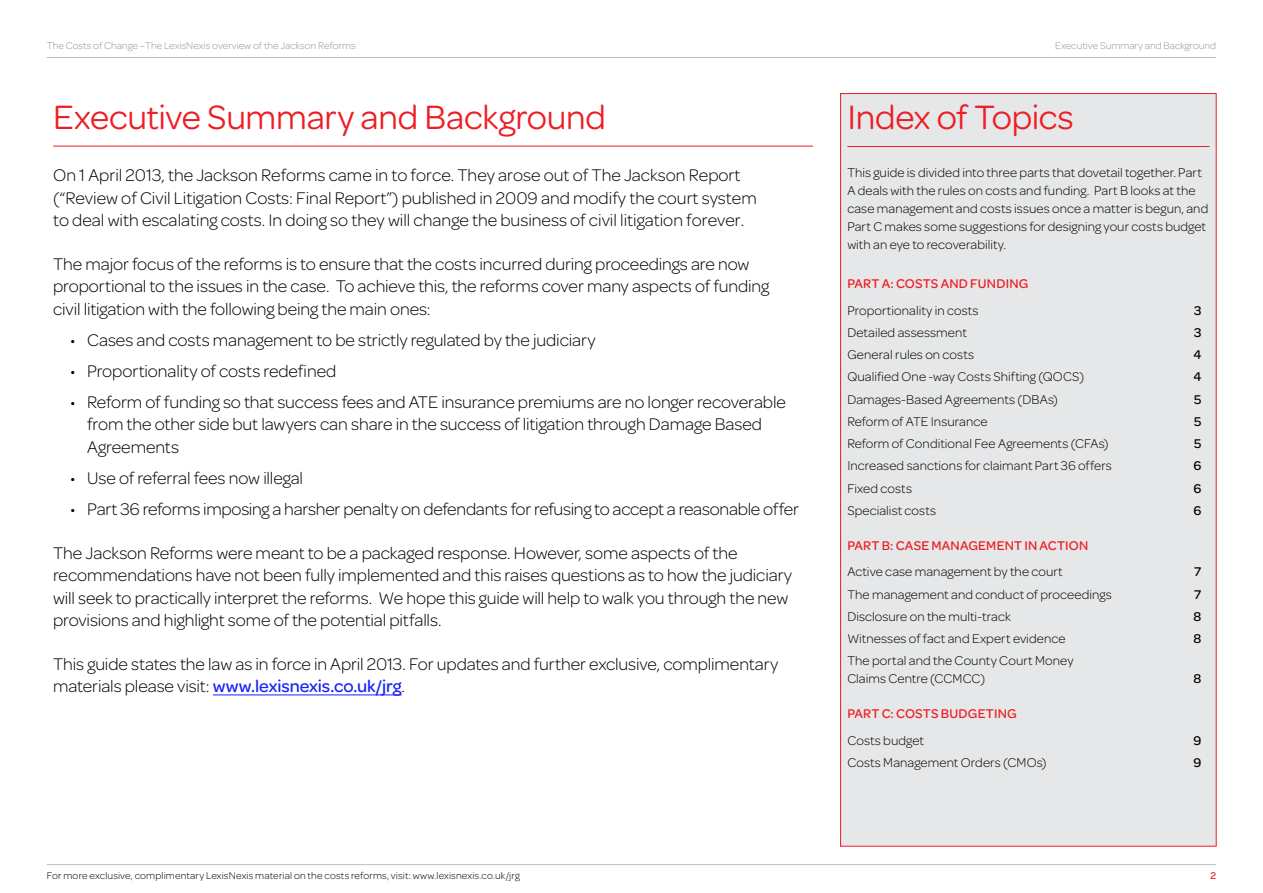
<style>
.page{position:relative;width:1263px;height:893px;background:#fff}
.page>*{position:absolute;margin:0;border:0;box-sizing:border-box;transform-origin:0 0}
.t1{font:36px "Omnes";letter-spacing:-.01em;color:#ed1d24}
.t2{font:300 18px/22.5px "Omnes";letter-spacing:-.005em;color:#000}
.t3{font:300 13.5px/18px "Omnes";letter-spacing:.005em;color:#000}
.t4{font:500 13.5px "Omnes";letter-spacing:.015em;color:#ed1d24}
.t5{font:500 13.5px "Omnes";color:#000}
.t6{font:300 10.5px "Omnes";letter-spacing:.015em;color:#000}
.t7{font:300 10.5px "Omnes";color:#939598}
.t8{font:500 10.5px "Omnes";color:#ed1d24}
.s1{font-weight:500;color:#1922fb}
</style>
<div class="page">
<hr style="left:47px;top:57px;width:1169px;height:1px;background:#bcbec0">
<hr style="left:47px;top:864px;width:1169px;height:1px;background:#bcbec0">
<hr style="left:53px;top:146px;width:760px;height:1px;background:#ed1d24">
<hr style="left:213px;top:695px;width:189px;height:1px;background:#1922fb">
<div style="left:840px;top:94px;width:376px;height:752px;background:#e6e7e8"></div>
<hr style="left:847px;top:146px;width:362px;height:1px;background:#ed1d24">
<p class="t7" style="left:47px;top:39px;width:311px">The Costs of Change –The LexisNexis overview of the Jackson Reforms</p>
<p class="t7" style="left:1055px;top:39px;width:163px">Executive Summary and Background</p>
<h1 class="t1" style="left:53px;top:92px;width:554px">Executive Summary and Background</h1>
<p class="t2" style="left:53px;top:164px;width:705px">On 1 April 2013, the Jackson Reforms came in to force. They arose out of The Jackson Report (“Review of Civil Litigation Costs: Final Report”) published in 2009 and modify the court system to deal with escalating costs. In doing so they will change the business of civil litigation forever.</p>
<p class="t2" style="left:53px;top:253px;width:718px">The major focus of the reforms is to ensure that the costs incurred during proceedings are now proportional to the issues in the case. To achieve this, the reforms cover many aspects of funding civil litigation with the following being the main ones:</p>
<p class="t2" style="left:70px;top:329px;width:527px">• Cases and costs management to be strictly regulated by the judiciary</p>
<p class="t2" style="left:70px;top:360px;width:268px">• Proportionality of costs redefined</p>
<p class="t2" style="left:87px;top:391px;width:700px;text-indent:-17px">• Reform of funding so that success fees and ATE insurance premiums are no longer recoverable from the other side but lawyers can share in the success of litigation through Damage Based<br>Agreements</p>
<p class="t2" style="left:70px;top:467px;width:234px">• Use of referral fees now illegal</p>
<p class="t2" style="left:70px;top:498px;width:730px">• Part 36 reforms imposing a harsher penalty on defendants for refusing to accept a reasonable offer</p>
<p class="t2" style="left:53px;top:541px;width:740px">The Jackson Reforms were meant to be a packaged response. However, some aspects of the recommendations have not been fully implemented and this raises questions as to how the judiciary will seek to practically interpret the reforms. We hope this guide will help to walk you through the new provisions and highlight some of the potential pitfalls.</p>
<p class="t2" style="left:53px;top:653px;width:727px">This guide states the law as in force in April 2013. For updates and further exclusive, complimentary materials please visit: <span class="s1">www.lexisnexis.co.uk/jrg</span>.</p>
<p class="t6" style="left:47px;top:870px;width:474px">For more exclusive, complimentary LexisNexis material on the costs reforms, visit: www.lexisnexis.co.uk/jrg</p>
<h1 class="t1" style="left:847px;top:93px;width:228px">Index of Topics</h1>
<p class="t3" style="left:847px;top:163px;width:363px">This guide is divided into three parts that dovetail together. Part A deals with the rules on costs and funding. Part B looks at the case management and costs issues once a matter is begun, and Part C makes some suggestions for designing your costs budget with an eye to recoverability.</p>
<p class="t4" style="left:847px;top:276px;width:183px">PART A: COSTS AND FUNDING</p>
<p class="t3" style="left:847px;top:301px;width:133px">Proportionality in costs</p>
<p class="t5" style="left:1194px;top:303px;width:9px">3</p>
<p class="t3" style="left:847px;top:323px;width:121px">Detailed assessment</p>
<p class="t5" style="left:1194px;top:325px;width:9px">3</p>
<p class="t3" style="left:847px;top:346px;width:128px">General rules on costs</p>
<p class="t5" style="left:1193px;top:347px;width:10px">4</p>
<p class="t3" style="left:847px;top:368px;width:238px">Qualified One -way Costs Shifting (QOCS)</p>
<p class="t5" style="left:1193px;top:369px;width:10px">4</p>
<p class="t3" style="left:847px;top:390px;width:212px">Damages-Based Agreements (DBAs)</p>
<p class="t5" style="left:1194px;top:392px;width:9px">5</p>
<p class="t3" style="left:847px;top:412px;width:142px">Reform of ATE Insurance</p>
<p class="t5" style="left:1194px;top:414px;width:9px">5</p>
<p class="t3" style="left:847px;top:435px;width:263px">Reform of Conditional Fee Agreements (CFAs)</p>
<p class="t5" style="left:1194px;top:436px;width:9px">5</p>
<p class="t3" style="left:847px;top:457px;width:266px">Increased sanctions for claimant Part 36 offers</p>
<p class="t5" style="left:1193px;top:458px;width:9px">6</p>
<p class="t3" style="left:847px;top:479px;width:66px">Fixed costs</p>
<p class="t5" style="left:1193px;top:481px;width:9px">6</p>
<p class="t3" style="left:847px;top:501px;width:90px">Specialist costs</p>
<p class="t5" style="left:1193px;top:503px;width:9px">6</p>
<p class="t4" style="left:847px;top:538px;width:242px">PART B: CASE MANAGEMENT IN ACTION</p>
<p class="t3" style="left:847px;top:563px;width:217px">Active case management by the court</p>
<p class="t5" style="left:1194px;top:564px;width:9px">7</p>
<p class="t3" style="left:847px;top:585px;width:266px">The management and conduct of proceedings</p>
<p class="t5" style="left:1194px;top:587px;width:9px">7</p>
<p class="t3" style="left:847px;top:607px;width:165px">Disclosure on the multi-track</p>
<p class="t5" style="left:1193px;top:609px;width:9px">8</p>
<p class="t3" style="left:847px;top:630px;width:220px">Witnesses of fact and Expert evidence</p>
<p class="t5" style="left:1193px;top:631px;width:9px">8</p>
<p class="t3" style="left:847px;top:652px;width:228px">The portal and the County Court Money<br>Claims Centre (CCMCC)</p>
<p class="t5" style="left:1193px;top:671px;width:9px">8</p>
<p class="t4" style="left:847px;top:706px;width:171px">PART C: COSTS BUDGETING</p>
<p class="t3" style="left:847px;top:731px;width:78px">Costs budget</p>
<p class="t5" style="left:1193px;top:733px;width:9px">9</p>
<p class="t3" style="left:847px;top:754px;width:201px">Costs Management Orders (CMOs)</p>
<p class="t5" style="left:1193px;top:755px;width:9px">9</p>
<p class="t8" style="left:1210px;top:869px;width:7px">2</p>
</div>
